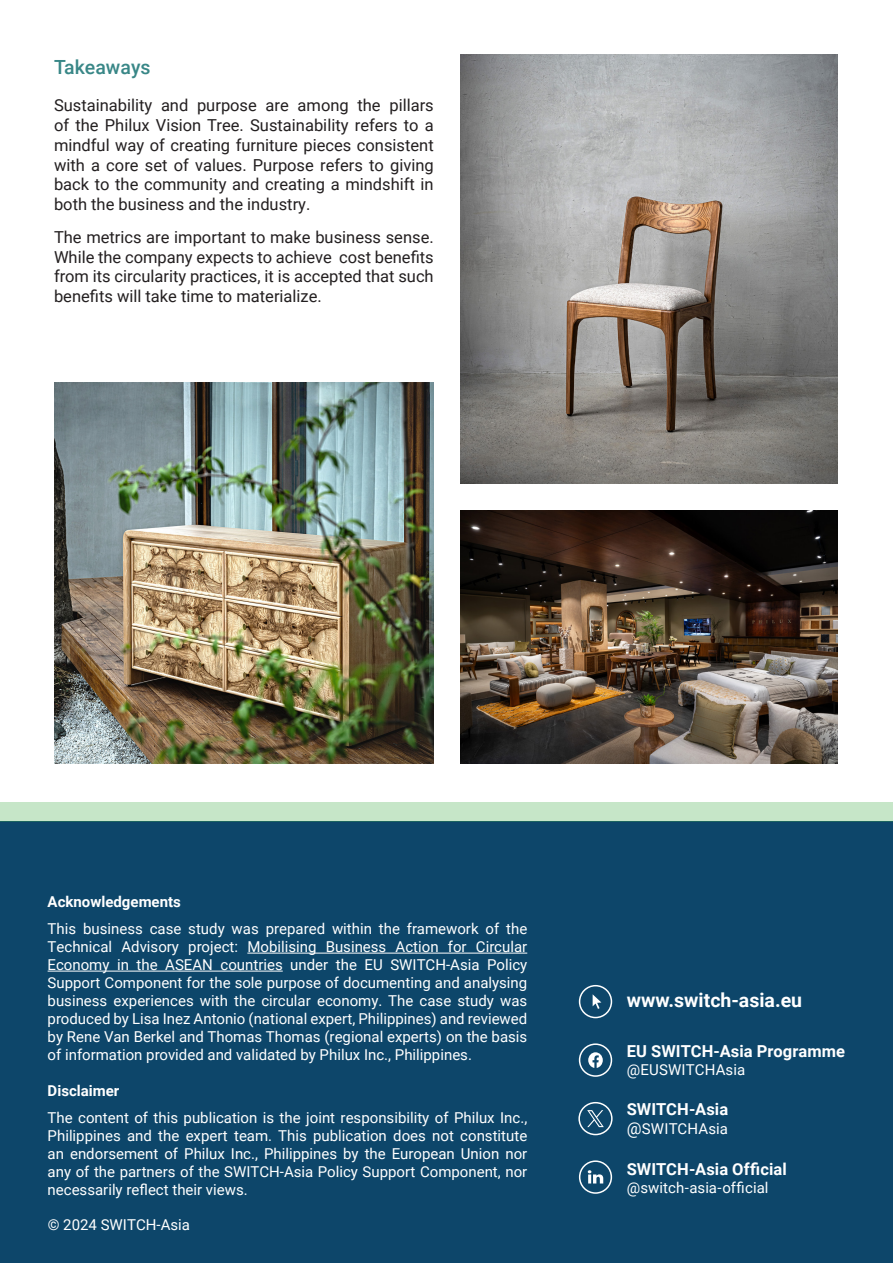
<style>
.page{position:relative;width:893px;height:1263px;background:#fff}
.page>*{position:absolute;margin:0;border:0;box-sizing:border-box;transform-origin:0 0}
.t1{font:700 19.5px "Roboto";color:#fff}
.heading_2{font:500 19.5px "Roboto";color:#398787}
.body{font:16.5px/19.8px "Roboto";color:#231f20;text-align:justify}
.t2{font:700 16.5px "Roboto";color:#fff}
.t3{font:15px/18px "Roboto";color:#fff;text-align:justify}
.t4{font:700 15px "Roboto";color:#fff}
.s1{font-size:16.5px}
</style>
<div class="page">
<div style="left:0;top:822px;width:893px;height:441px;background:#0d466a"></div>
<hr style="left:247px;top:953px;width:280px;height:1px;background:#fff">
<hr style="left:48px;top:971px;width:235px;height:1px;background:#fff">
<svg style="left:588px;top:1052px;width:15px;height:16px"></svg>
<div style="left:579px;top:1043px;width:33px;height:34px;border:2px solid #fff;border-radius:50%"></div>
<svg style="left:593px;top:994px;width:8px;height:15px"></svg>
<div style="left:579px;top:985px;width:33px;height:33px;border:2px solid #fff;border-radius:50%"></div>
<div style="left:578px;top:1102px;width:35px;height:33px;border:2px solid #fff;border-radius:50%"></div>
<svg style="left:588px;top:1170px;width:15px;height:13px"></svg>
<div style="left:579px;top:1160px;width:33px;height:34px;border:2px solid #fff;border-radius:50%"></div>
<svg style="left:587px;top:1110px;width:17px;height:17px"></svg>
<div style="left:0;top:802px;width:893px;height:20px;background:#c6e6c8"></div>
<img style="left:461px;top:54px;width:377px;height:430px">
<img style="left:54px;top:383px;width:380px;height:381px">
<img style="left:461px;top:510px;width:377px;height:254px">
<p class="heading_2" style="left:54px;top:54px;width:98px">Takeaways</p>
<p class="body" style="left:54px;top:95px;width:381px">Sustainability and purpose are among the pillars of the Philux Vision Tree. Sustainability refers to a mindful way of creating furniture pieces consistent with a core set of values. Purpose refers to giving back to the community and creating a mindshift in both the business and the industry.</p>
<p class="body" style="left:54px;top:226px;width:381px">The metrics are important to make business sense.<br>While the company expects to achieve cost benefits from its circularity practices, it is accepted that such benefits will take time to materialize.</p>
<p class="t4" style="left:48px;top:892px;width:135px">Acknowledgements</p>
<p class="t3" style="left:48px;top:919px;width:481px">This business case study was prepared within the framework of the Technical Advisory project: Mobilising Business Action for Circular Economy in the ASEAN countries under the EU SWITCH-Asia Policy Support Component for the sole purpose of documenting and analysing business experiences with the circular economy. The case study was produced by Lisa Inez Antonio (national expert, Philippines) and reviewed by Rene Van Berkel and Thomas Thomas (regional experts) on the basis of information provided and validated by Philux Inc., Philippines.</p>
<p class="t4" style="left:48px;top:1080px;width:73px">Disclaimer</p>
<p class="t3" style="left:48px;top:1108px;width:481px">The content of this publication is the joint responsibility of Philux Inc., Philippines and the expert team. This publication does not constitute an endorsement of Philux Inc., Philippines by the European Union nor any of the partners of the SWITCH-Asia Policy Support Component, nor necessarily reflect their views.</p>
<p class="t3" style="left:48px;top:1215px;width:144px">© 2024 SWITCH-Asia</p>
<p class="t1" style="left:627px;top:986px;width:177px">www.switch-asia.eu</p>
<p class="t2" style="left:627px;top:1040px;width:220px">EU SWITCH-Asia Programme</p>
<p class="t3" style="left:627px;top:1060px;width:120px">@EUSWITCHAsia</p>
<p class="t2" style="left:627px;top:1097px;width:103px">SWITCH-Asia</p>
<p class="t3" style="left:627px;top:1119px;width:103px"><span class="s1">@</span>SWITCHAsia</p>
<p class="t2" style="left:627px;top:1158px;width:161px">SWITCH-Asia Official</p>
<p class="t3" style="left:627px;top:1178px;width:143px">@switch-asia-official</p>
</div>
